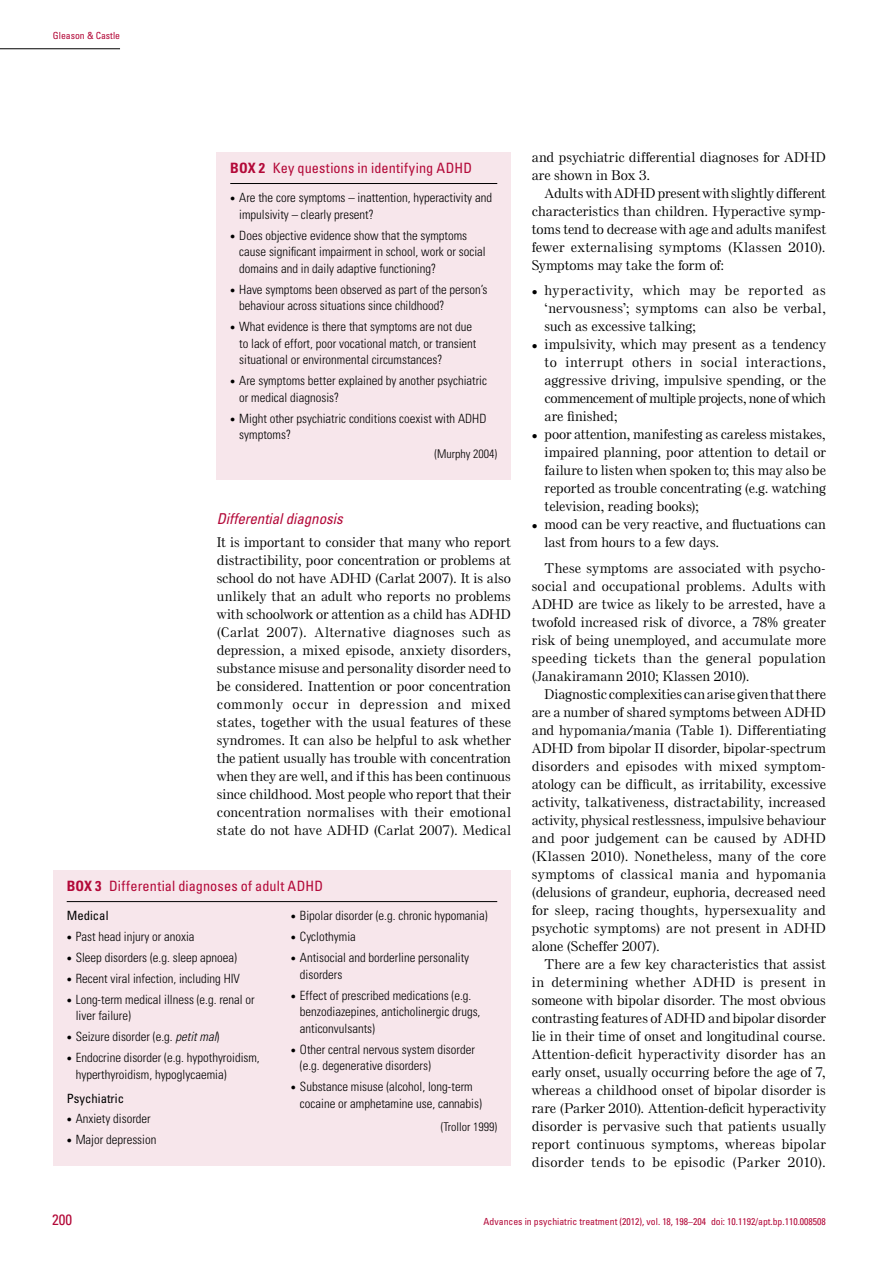
<style>
.page{position:relative;width:893px;height:1263px;background:#fff}
.page>*{position:absolute;margin:0;border:0;box-sizing:border-box;transform-origin:0 0}
.t1{font:italic condensed 15px "Univers LT Std";color:#b30838}
.t2{font:condensed 15px "Univers LT Std";color:#b30838}
.t3{font:condensed 14.25px "Univers LT Std";letter-spacing:.01em;color:#b30838}
.t4{font:500 13.5px/18px "Else NPL Std";letter-spacing:.02em;color:#000;text-align:justify}
.t5{font:300 condensed 12.75px/16.5px "Univers LT Std";color:#000}
.t6{font:condensed 12.75px "Univers LT Std";color:#000}
.t7{font:300 condensed 12px "Univers LT Std";color:#000}
.t8{font:condensed 9.75px "Univers LT Std";color:#b30838}
.s1{font-weight:700}
.s2{font-family:"Newspaper Pi BT";font-weight:400;font-stretch:normal;font-size:7.5px}
.s3{font-style:italic}
.s4{font-family:"Newspaper Pi BT";font-weight:400;font-size:8.55px}
</style>
<div class="page">
<hr style="left:0;top:49px;width:120px;height:1px;background:#000">
<div style="left:217px;top:152px;width:294px;height:327px;background:#f7e6eb"></div>
<hr style="left:230px;top:183px;width:267px;height:1px;background:#000">
<div style="left:53px;top:870px;width:458px;height:296px;background:#f7e6eb"></div>
<hr style="left:67px;top:901px;width:430px;height:1px;background:#000">
<p class="t8" style="left:53px;top:30px;width:69px">Gleason &amp; Castle</p>
<p class="t3" style="left:230px;top:159px;width:243px"><span class="s1">BOX 2</span> Key questions in identifying ADHD</p>
<p class="t5" style="left:239px;top:190px;width:254px;text-indent:-9px"><span class="s2">•</span> Are the core symptoms – inattention, hyperactivity and impulsivity – clearly present?</p>
<p class="t5" style="left:239px;top:227px;width:248px;text-indent:-9px"><span class="s2">•</span> Does objective evidence show that the symptoms cause significant impairment in school, work or social domains and in daily adaptive functioning?</p>
<p class="t5" style="left:239px;top:281px;width:250px;text-indent:-9px"><span class="s2">•</span> Have symptoms been observed as part of the person’s behaviour across situations since childhood?</p>
<p class="t5" style="left:239px;top:319px;width:239px;text-indent:-9px"><span class="s2">•</span> What evidence is there that symptoms are not due to lack of effort, poor vocational match, or transient situational or environmental circumstances?</p>
<p class="t5" style="left:239px;top:373px;width:249px;text-indent:-9px"><span class="s2">•</span> Are symptoms better explained by another psychiatric or medical diagnosis?</p>
<p class="t5" style="left:239px;top:410px;width:249px;text-indent:-9px"><span class="s2">•</span> Might other psychiatric conditions coexist with ADHD symptoms?</p>
<p class="t7" style="left:435px;top:447px;width:64px">(Murphy 2004)</p>
<p class="t1" style="left:217px;top:509px;width:128px">Differential diagnosis</p>
<p class="t4" style="left:217px;top:533px;width:296px">It is important to consider that many who report distractibility, poor concentration or problems at school do not have ADHD (Carlat 2007). It is also unlikely that an adult who reports no problems with schoolwork or attention as a child has ADHD (Carlat 2007). Alternative diagnoses such as depression, a mixed episode, anxiety disorders, substance misuse and personality disorder need to be considered. Inattention or poor concentration commonly occur in depression and mixed states, together with the usual features of these syndromes. It can also be helpful to ask whether the patient usually has trouble with concentration when they are well, and if this has been continuous since childhood. Most people who report that their concentration normalises with their emotional state do not have ADHD (Carlat 2007). Medical</p>
<p class="t3" style="left:67px;top:877px;width:258px"><span class="s1">BOX 3</span> Differential diagnoses of adult ADHD</p>
<p class="t6" style="left:67px;top:908px;width:43px">Medical</p>
<p class="t5" style="left:67px;top:928px;width:129px"><span class="s2">•</span> Past head injury or anoxia</p>
<p class="t5" style="left:67px;top:949px;width:172px"><span class="s2">•</span> Sleep disorders (e.g. sleep apnoea)</p>
<p class="t5" style="left:67px;top:970px;width:175px"><span class="s2">•</span> Recent viral infection, including HIV</p>
<p class="t5" style="left:76px;top:991px;width:181px;text-indent:-9px"><span class="s2">•</span> Long-term medical illness (e.g. renal or liver failure)</p>
<p class="t5" style="left:67px;top:1028px;width:154px"><span class="s2">•</span> Seizure disorder (e.g. <span class="s3">petit mal</span>)</p>
<p class="t5" style="left:76px;top:1049px;width:186px;text-indent:-9px"><span class="s2">•</span> Endocrine disorder (e.g. hypothyroidism, hyperthyroidism, hypoglycaemia)</p>
<p class="t6" style="left:67px;top:1090px;width:59px">Psychiatric</p>
<p class="t5" style="left:67px;top:1110px;width:86px"><span class="s2">•</span> Anxiety disorder</p>
<p class="t5" style="left:67px;top:1131px;width:91px"><span class="s2">•</span> Major depression</p>
<p class="t5" style="left:291px;top:908px;width:198px"><span class="s2">•</span> Bipolar disorder (e.g. chronic hypomania)</p>
<p class="t5" style="left:291px;top:929px;width:66px"><span class="s2">•</span> Cyclothymia</p>
<p class="t5" style="left:300px;top:950px;width:171px;text-indent:-9px"><span class="s2">•</span> Antisocial and borderline personality disorders</p>
<p class="t5" style="left:300px;top:987px;width:182px;text-indent:-9px"><span class="s2">•</span> Effect of prescribed medications (e.g. benzodiazepines, anticholinergic drugs, anticonvulsants)</p>
<p class="t5" style="left:300px;top:1041px;width:176px;text-indent:-9px"><span class="s2">•</span> Other central nervous system disorder (e.g. degenerative disorders)</p>
<p class="t5" style="left:300px;top:1079px;width:183px;text-indent:-9px"><span class="s2">•</span> Substance misuse (alcohol, long-term cocaine or amphetamine use, cannabis)</p>
<p class="t7" style="left:441px;top:1120px;width:58px">(Trollor 1999)</p>
<p class="t4" style="left:532px;top:148px;width:295px">and psychiatric differential diagnoses for ADHD are shown in Box 3.</p>
<p class="t4" style="left:532px;top:184px;width:296px;text-indent:13px">Adults with ADHD present with slightly different characteristics than children. Hyperactive symp&shy;toms tend to decrease with age and adults manifest fewer externalising symptoms (Klassen 2010).<br>Symptoms may take the form of:</p>
<p class="t4" style="left:544px;top:281px;width:283px;text-indent:-13px"><span class="s4">•</span> hyperactivity, which may be reported as ‘nervousness’; symptoms can also be verbal, such as excessive talking;</p>
<p class="t4" style="left:544px;top:335px;width:283px;text-indent:-13px"><span class="s4">•</span> impulsivity, which may present as a tendency to interrupt others in social interactions, aggressive driving, impulsive spending, or the commencement of multiple projects, none of which are finished;</p>
<p class="t4" style="left:544px;top:425px;width:283px;text-indent:-13px"><span class="s4">•</span> poor attention, manifesting as careless mistakes, impaired planning, poor attention to detail or failure to listen when spoken to; this may also be reported as trouble concentrating (e.g. watching television, reading books);</p>
<p class="t4" style="left:544px;top:515px;width:283px;text-indent:-13px"><span class="s4">•</span> mood can be very reactive, and fluctuations can last from hours to a few days.</p>
<p class="t4" style="left:532px;top:559px;width:296px;text-indent:13px">These symptoms are associated with psycho&shy;social and occupational problems. Adults with ADHD are twice as likely to be arrested, have a twofold increased risk of divorce, a 78% greater risk of being unemployed, and accumulate more speeding tickets than the general population (Janakiramann 2010; Klassen 2010).</p>
<p class="t4" style="left:532px;top:685px;width:296px;text-indent:13px">Diagnostic complexities can arise given that there are a number of shared symptoms between ADHD and hypomania/mania (Table 1). Differentiating ADHD from bipolar II disorder, bipolar-spectrum disorders and episodes with mixed symptom&shy;atology can be difficult, as irritability, excessive activity, talkativeness, distractability, increased activity, physical restlessness, impulsive behaviour and poor judgement can be caused by ADHD (Klassen 2010). Nonetheless, many of the core symptoms of classical mania and hypomania (delusions of grandeur, euphoria, decreased need for sleep, racing thoughts, hypersexuality and psychotic symptoms) are not present in ADHD alone (Scheffer 2007).</p>
<p class="t4" style="left:532px;top:955px;width:296px;text-indent:13px">There are a few key characteristics that assist in determining whether ADHD is present in someone with bipolar disorder. The most obvious contrasting features of ADHD and bipolar disorder lie in their time of onset and longitudinal course.<br>Attention-deficit hyperactivity disorder has an early onset, usually occurring before the age of 7, whereas a childhood onset of bipolar disorder is rare (Parker 2010). Attention-deficit hyperactivity disorder is pervasive such that patients usually report continuous symptoms, whereas bipolar disorder tends to be episodic (Parker 2010).</p>
<p class="t2" style="left:52px;top:1210px;width:21px">200</p>
<p class="t8" style="left:484px;top:1216px;width:344px">Advances in psychiatric treatment (2012), vol. 18, 198–204 doi: 10.1192/apt.bp.110.008508</p>
</div>
